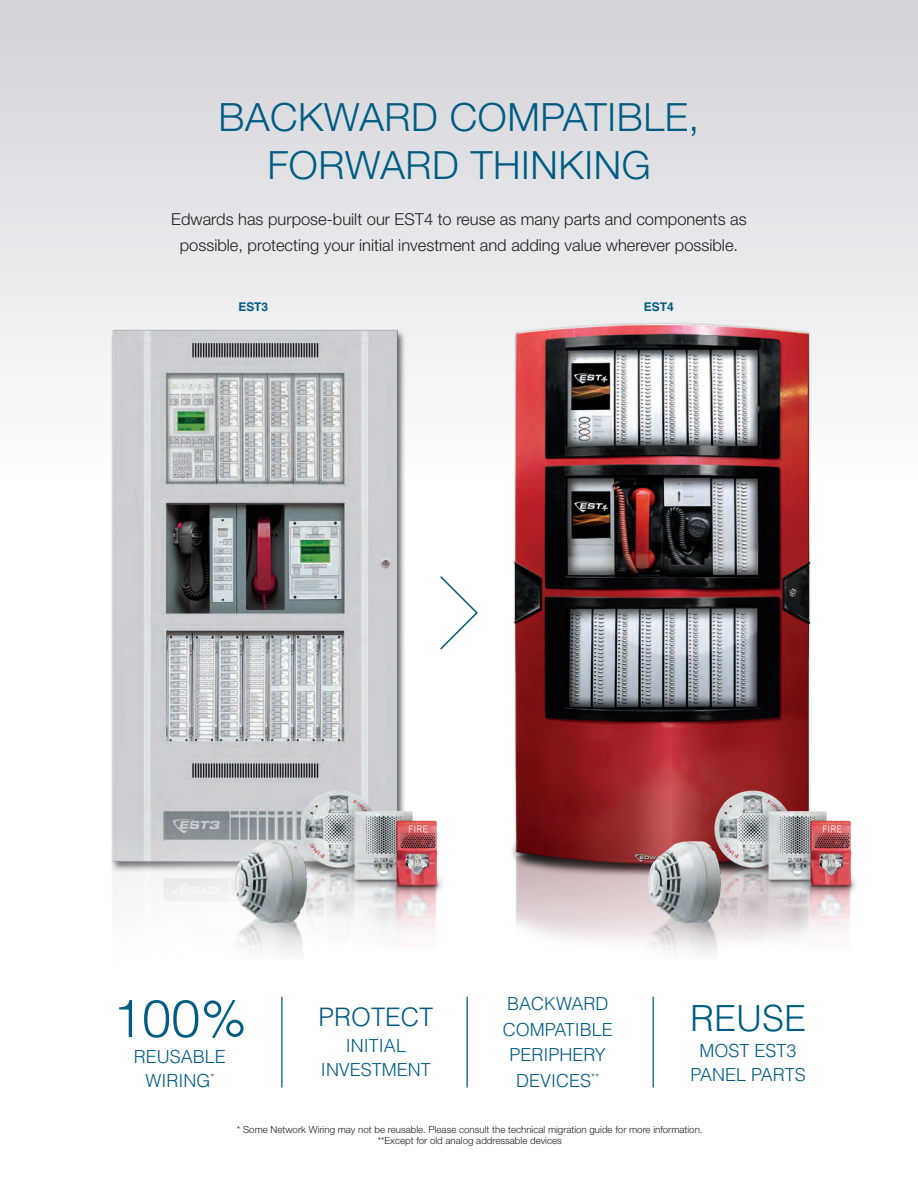
<style>
.page{position:relative;width:918px;height:1188px;background:#fff}
.page>*{position:absolute;margin:0;border:0;box-sizing:border-box;transform-origin:0 0}
.t1{font:300 52.5px "Helvetica LT Std";color:#005c83}
.t2{font:300 39px/48px "Helvetica Neue LT Std";letter-spacing:.015em;color:#005c83;text-align:center}
.t3{font:300 36px "Helvetica LT Std";color:#005c83}
.t4{font:300 25.5px "Helvetica LT Std";color:#005c83}
.t5{font:300 18px/24px "Helvetica LT Std";color:#005c83;text-align:center}
.t6{font:300 16.5px/25.5px "Helvetica Neue LT Std";color:#231f20;text-align:center}
.t7{font:700 12px "Helvetica LT Std";color:#005c83}
.t8{font:300 9.75px/10.5px "Helvetica Neue LT Std";color:#231f20;text-align:center}
</style>
<div class="page">
<div style="left:0;top:0;width:918px;height:482px;background:linear-gradient(to bottom,#d2d2d7,#fdfefe)"></div>
<img style="left:488px;top:305px;width:355px;height:637px">
<svg style="left:447px;top:582px;width:31px;height:62px"></svg>
<hr style="left:281px;top:997px;width:2px;height:91px;background:#005c83">
<hr style="left:466px;top:997px;width:2px;height:91px;background:#005c83">
<img style="left:609px;top:743px;width:247px;height:211px">
<img style="left:74px;top:303px;width:373px;height:694px">
<img style="left:194px;top:743px;width:253px;height:216px">
<hr style="left:652px;top:997px;width:2px;height:91px;background:#005c83">
<h2 class="t2" style="left:219px;top:93px;width:482px">BACKWARD COMPATIBLE,<br>FORWARD THINKING</h2>
<p class="t6" style="left:171px;top:206px;width:577px">Edwards has purpose-built our EST4 to reuse as many parts and components as possible, protecting your initial investment and adding value wherever possible.</p>
<p class="t7" style="left:238px;top:300px;width:31px">EST3</p>
<p class="t7" style="left:644px;top:300px;width:31px">EST4</p>
<h1 class="t1" style="left:113px;top:986px;width:136px">100%</h1>
<p class="t5" style="left:134px;top:1044px;width:94px">REUSABLE<br>WIRING<sup>*</sup></p>
<h3 class="t4" style="left:319px;top:1001px;width:116px">PROTECT</h3>
<p class="t5" style="left:321px;top:1033px;width:111px">INITIAL<br>INVESTMENT</p>
<p class="t5" style="left:503px;top:991px;width:112px;line-height:25.5px">BACKWARD<br>COMPATIBLE<br>PERIPHERY<br>DEVICES<sup>**</sup></p>
<h3 class="t3" style="left:690px;top:996px;width:117px">REUSE</h3>
<p class="t5" style="left:691px;top:1038px;width:117px">MOST EST3<br>PANEL PARTS</p>
<p class="t8" style="left:237px;top:1125px;width:467px">* Some Network Wiring may not be reusable. Please consult the technical migration guide for more information. **Except for old analog addressable devices</p>
</div>
